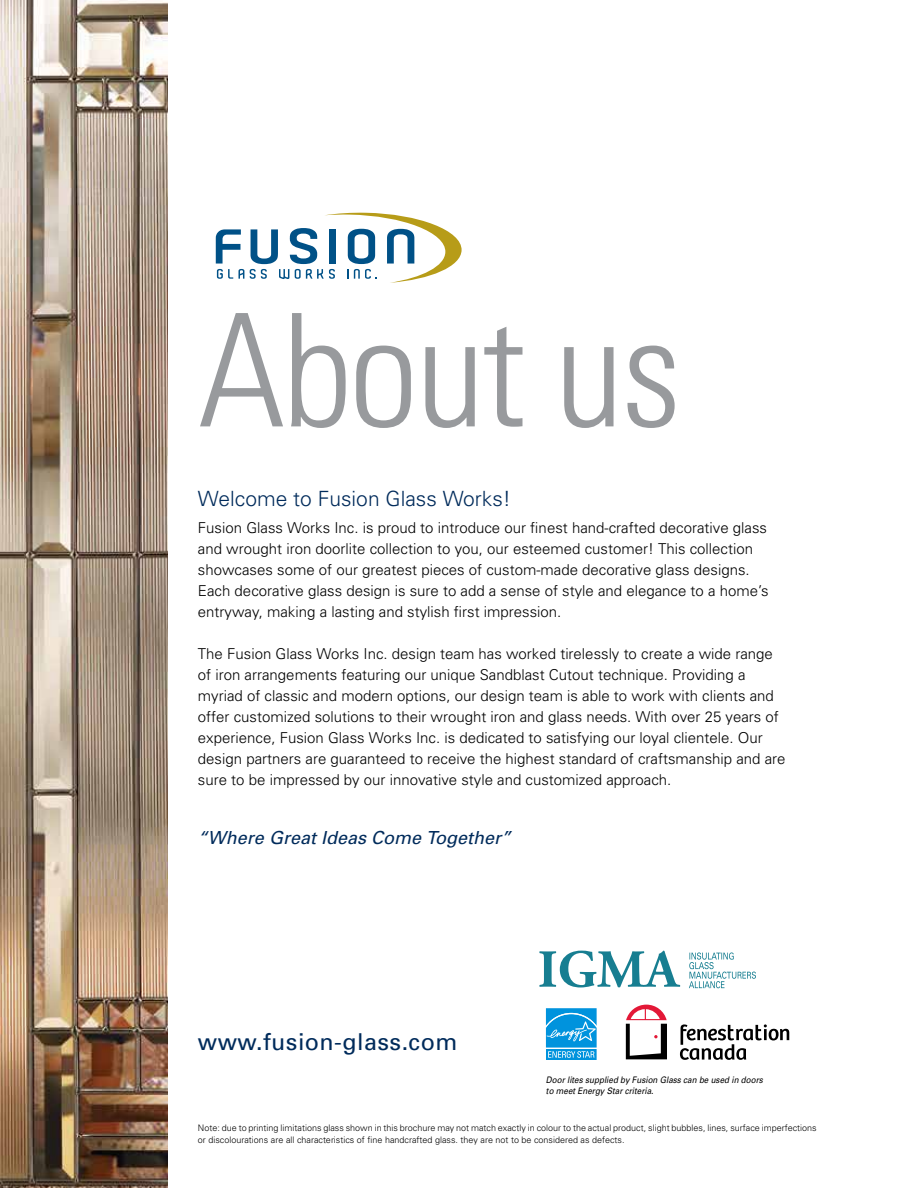
<style>
.page{position:relative;width:918px;height:1188px;background:#fff}
.page>*{position:absolute;margin:0;border:0;box-sizing:border-box;transform-origin:0 0}
.t1{font:300 condensed 157.05px "Univers";letter-spacing:-.02em;color:#989a9d}
.t2{font:23.25px "Univers";letter-spacing:.02em;color:#002b5b}
.t3{font:300 21px "Univers";color:#002b5b}
.t4{font:italic 18px "Univers";color:#002b5b}
.t5{font:300 15px/21px "Univers";color:#000}
.t6{font:300 9px/12px "Univers";color:#000}
.t7{font:italic 9px/10.5px "Univers";color:#000;scale:.9 1}
</style>
<div class="page">
<svg style="left:626px;top:1005px;width:41px;height:54px"></svg>
<svg style="left:680px;top:1024px;width:109px;height:36px"></svg>
<svg style="left:545px;top:1008px;width:52px;height:52px;background:#32a8e3"></svg>
<img style="left:0;top:0;width:167px;height:1188px">
<svg style="left:216px;top:229px;width:28px;height:50px"></svg>
<svg style="left:250px;top:212px;width:212px;height:71px"></svg>
<svg style="left:539px;top:951px;width:141px;height:36px"></svg>
<svg style="left:689px;top:952px;width:67px;height:36px"></svg>
<h1 class="t1" style="left:198px;top:277px;width:485px">About us</h1>
<h3 class="t3" style="left:198px;top:486px;width:315px">Welcome to Fusion Glass Works!</h3>
<p class="t5" style="left:198px;top:517px;width:572px">Fusion Glass Works Inc. is proud to introduce our finest hand-crafted decorative glass and wrought iron doorlite collection to you, our esteemed customer! This collection showcases some of our greatest pieces of custom-made decorative glass designs.<br>Each decorative glass design is sure to add a sense of style and elegance to a home’s entryway, making a lasting and stylish first impression.</p>
<p class="t5" style="left:198px;top:643px;width:589px">The Fusion Glass Works Inc. design team has worked tirelessly to create a wide range of iron arrangements featuring our unique Sandblast Cutout technique. Providing a myriad of classic and modern options, our design team is able to work with clients and offer customized solutions to their wrought iron and glass needs. With over 25 years of experience, Fusion Glass Works Inc. is dedicated to satisfying our loyal clientele. Our design partners are guaranteed to receive the highest standard of craftsmanship and are sure to be impressed by our innovative style and customized approach.</p>
<p class="t4" style="left:198px;top:827px;width:315px">“Where Great Ideas Come Together”</p>
<h2 class="t2" style="left:198px;top:1027px;width:261px">www.fusion-glass.com</h2>
<p class="t7" style="left:546px;top:1075px;width:243px">Door lites supplied by Fusion Glass can be used in doors to meet Energy Star criteria.</p>
<p class="t6" style="left:198px;top:1122px;width:620px">Note: due to printing limitations glass shown in this brochure may not match exactly in colour to the actual product, slight bubbles, lines, surface imperfections or discolourations are all characteristics of fine handcrafted glass. they are not to be considered as defects.</p>
</div>
